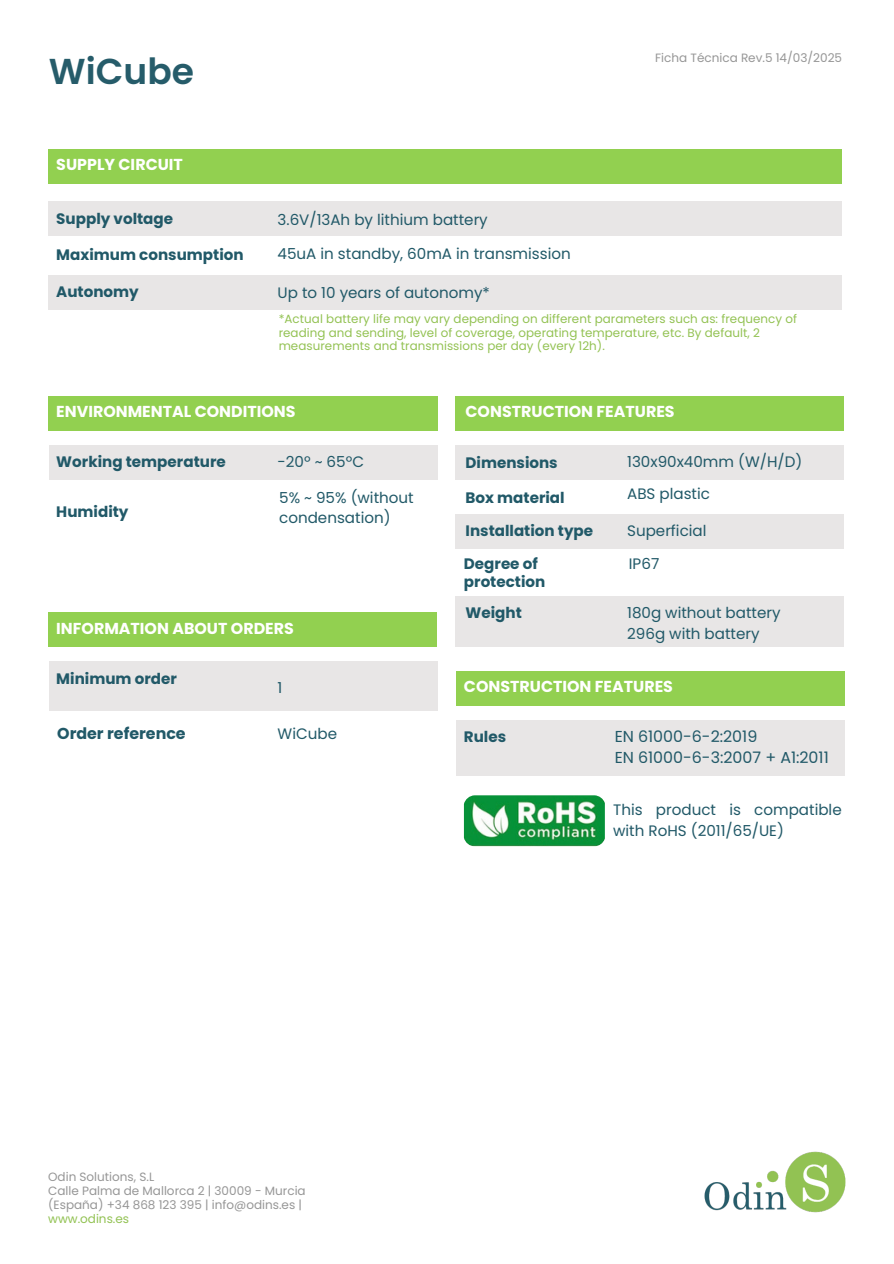
<style>
.page{position:relative;width:894px;height:1264px;background:#fff}
.page>*{position:absolute;margin:0;border:0;box-sizing:border-box;transform-origin:0 0}
.t1{font:600 36px "Poppins";color:#265c6a}
.t2{font:700 15.9px "Poppins";color:#fff}
.t3{font:15.9px/21.3px "Poppins";color:#215968}
.t4{font:700 15.9px "Poppins";color:#215968}
.t5{font:15.15px/20.2px "Poppins";color:#215968}
.t6{font:700 15.15px/18px "Poppins";color:#215968}
.t7{font:12px/14px "Poppins";color:#969696}
.t8{font:11.85px/13.5px "Poppins";letter-spacing:.005em;color:#93c253}
.s1{color:#92c253}
</style>
<div class="page">
<img style="left:704px;top:1151px;width:142px;height:62px">
<div style="left:48px;top:149px;width:793px;height:35px;background:#92d050"></div>
<div style="left:48px;top:201px;width:793px;height:35px;background:#e8e6e6"></div>
<div style="left:48px;top:275px;width:793px;height:34px;background:#e8e6e6"></div>
<div style="left:456px;top:720px;width:388px;height:56px;background:#e8e6e6"></div>
<img style="left:464px;top:795px;width:140px;height:51px">
<div style="left:48px;top:396px;width:389px;height:34px;background:#92d050"></div>
<div style="left:48px;top:612px;width:389px;height:35px;background:#92d050"></div>
<div style="left:456px;top:670px;width:388px;height:35px;background:#92d050"></div>
<div style="left:49px;top:660px;width:388px;height:50px;background:#e8e6e6"></div>
<div style="left:49px;top:445px;width:388px;height:34px;background:#e8e6e6"></div>
<div style="left:454px;top:445px;width:389px;height:34px;background:#e8e6e6"></div>
<div style="left:454px;top:514px;width:389px;height:34px;background:#e8e6e6"></div>
<div style="left:454px;top:396px;width:389px;height:34px;background:#92d050"></div>
<div style="left:454px;top:596px;width:389px;height:51px;background:#e8e6e6"></div>
<h1 class="t1" style="left:49px;top:46px;width:146px">WiCube</h1>
<h5 class="t2" style="left:56px;top:154px;width:128px">SUPPLY CIRCUIT</h5>
<h5 class="t6" style="left:56px;top:209px;width:118px">Supply voltage</h5>
<h5 class="t5" style="left:277px;top:209px;width:212px">3.6V/13Ah by lithium battery</h5>
<p class="t6" style="left:56px;top:246px;width:189px">Maximum consumption</p>
<h2 class="t5" style="left:277px;top:244px;width:294px">45uA in standby, 60mA in transmission</h2>
<h4 class="t6" style="left:56px;top:283px;width:84px">Autonomy</h4>
<h4 class="t5" style="left:277px;top:283px;width:214px">Up to 10 years of autonomy*</h4>
<p class="t7" style="left:655px;top:51px;width:188px">Ficha Técnica Rev.5 14/03/2025</p>
<h4 class="t8" style="left:278px;top:312px;width:519px">*Actual battery life may vary depending on different parameters such as: frequency of reading and sending, level of coverage, operating temperature, etc. By default, 2 measurements and transmissions per day (every 12h).</h4>
<h5 class="t2" style="left:56px;top:400px;width:241px">ENVIRONMENTAL CONDITIONS</h5>
<h5 class="t6" style="left:56px;top:452px;width:171px">Working temperature</h5>
<h3 class="t6" style="left:56px;top:502px;width:74px">Humidity</h3>
<p class="t5" style="left:277px;top:451px;width:88px">-20º ~ 65ºC</p>
<h5 class="t5" style="left:279px;top:487px;width:136px">5% ~ 95% (without condensation)</h5>
<h4 class="t2" style="left:56px;top:617px;width:239px">INFORMATION ABOUT ORDERS</h4>
<h4 class="t6" style="left:56px;top:669px;width:122px">Minimum order</h4>
<p class="t4" style="left:57px;top:722px;width:130px">Order reference</p>
<h2 class="t5" style="left:277px;top:677px;width:6px">1</h2>
<h4 class="t5" style="left:277px;top:723px;width:61px">WiCube</h4>
<h4 class="t2" style="left:465px;top:400px;width:210px">CONSTRUCTION FEATURES</h4>
<h5 class="t6" style="left:465px;top:453px;width:94px">Dimensions</h5>
<h2 class="t5" style="left:627px;top:452px;width:176px">130x90x40mm (W/H/D)</h2>
<h4 class="t6" style="left:465px;top:489px;width:101px">Box material</h4>
<h3 class="t6" style="left:465px;top:521px;width:129px">Installation type</h3>
<h4 class="t5" style="left:627px;top:484px;width:84px">ABS plastic</h4>
<h5 class="t5" style="left:627px;top:520px;width:81px">Superficial</h5>
<h4 class="t6" style="left:464px;top:554px;width:83px">Degree of protection</h4>
<h3 class="t5" style="left:628px;top:553px;width:32px">IP67</h3>
<p class="t6" style="left:465px;top:604px;width:58px">Weight</p>
<h5 class="t5" style="left:627px;top:603px;width:155px">180g without battery<br>296g with battery</h5>
<h5 class="t2" style="left:464px;top:675px;width:210px">CONSTRUCTION FEATURES</h5>
<h4 class="t6" style="left:464px;top:727px;width:44px">Rules</h4>
<h4 class="t3" style="left:614px;top:725px;width:215px">EN 61000-6-2:2019<br>EN 61000-6-3:2007 + A1:2011</h4>
<h2 class="t5" style="left:613px;top:799px;width:230px">This product is compatible with RoHS (2011/65/UE)</h2>
<p class="t7" style="left:48px;top:1169px;width:108px">Odin Solutions, S.L</p>
<h2 class="t7" style="left:48px;top:1183px;width:259px">Calle Palma de Mallorca 2 | 30009 - Murcia (España) +34 868 123 395 | info@odins.es | <span class="s1">www.odins.es</span></h2>
</div>
